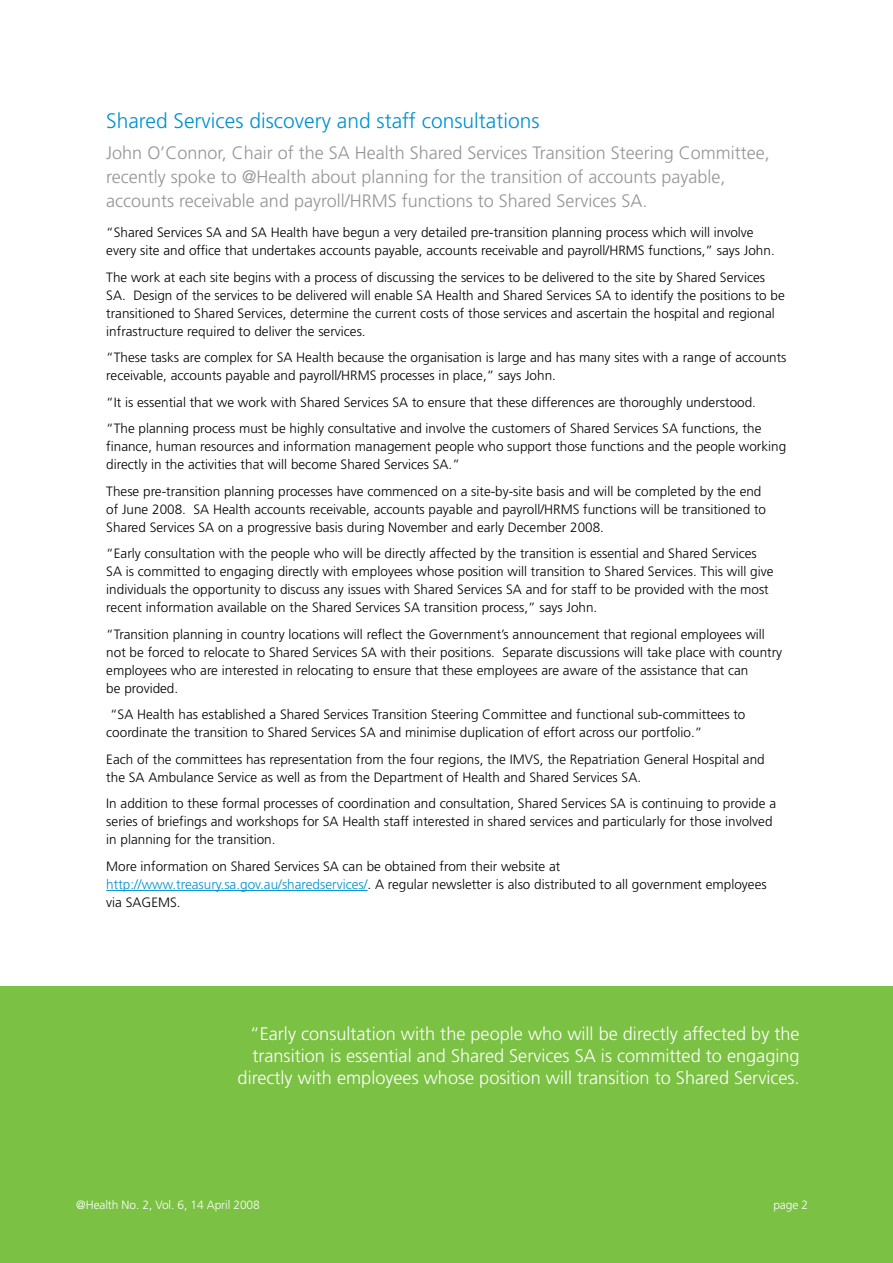
<style>
.page{position:relative;width:893px;height:1263px;background:#fff}
.page>*{position:absolute;margin:0;border:0;box-sizing:border-box;transform-origin:0 0}
.t1{font:300 21px "Frutiger";color:#0092cf}
.t2{font:300 18.15px/21.8px "Frutiger";color:#fff;text-align:right}
.t3{font:300 18px/24px "Frutiger";color:#939598}
.t4{font:300 13.5px/18px "Frutiger";color:#000}
.t5{font:300 12px "Frutiger";letter-spacing:-.01em;color:#fff}
.s1{color:#0092cf}
</style>
<div class="page">
<div style="left:0;top:986px;width:893px;height:277px;background:#7bc143"></div>
<hr style="left:106px;top:890px;width:261px;height:1px;background:#0092cf">
<h1 class="t1" style="left:106px;top:109px;width:435px">Shared Services discovery and staff consultations</h1>
<p class="t3" style="left:106px;top:141px;width:665px">John O’Connor, Chair of the SA Health Shared Services Transition Steering Committee, recently spoke to @Health about planning for the transition of accounts payable, accounts receivable and payroll/HRMS functions to Shared Services SA.</p>
<p class="t4" style="left:106px;top:224px;width:670px">“Shared Services SA and SA Health have begun a very detailed pre-transition planning process which will involve every site and office that undertakes accounts payable, accounts receivable and payroll/HRMS functions,” says John.</p>
<p class="t4" style="left:106px;top:268px;width:680px">The work at each site begins with a process of discussing the services to be delivered to the site by Shared Services SA. Design of the services to be delivered will enable SA Health and Shared Services SA to identify the positions to be transitioned to Shared Services, determine the current costs of those services and ascertain the hospital and regional infrastructure required to deliver the services.</p>
<p class="t4" style="left:106px;top:349px;width:682px">“These tasks are complex for SA Health because the organisation is large and has many sites with a range of accounts receivable, accounts payable and payroll/HRMS processes in place,” says John.</p>
<p class="t4" style="left:106px;top:389px;width:657px;line-height:26.5px">“It is essential that we work with Shared Services SA to ensure that these differences are thoroughly understood. “The planning process must be highly consultative and involve the customers of Shared Services SA functions, the</p>
<p class="t4" style="left:106px;top:438px;width:681px">finance, human resources and information management people who support those functions and the people working directly in the activities that will become Shared Services SA.”</p>
<p class="t4" style="left:106px;top:482px;width:661px">These pre-transition planning processes have commenced on a site-by-site basis and will be completed by the end of June 2008. SA Health accounts receivable, accounts payable and payroll/HRMS functions will be transitioned to<br>Shared Services SA on a progressive basis during November and early December 2008.</p>
<p class="t4" style="left:106px;top:545px;width:669px">“Early consultation with the people who will be directly affected by the transition is essential and Shared Services SA is committed to engaging directly with employees whose position will transition to Shared Services. This will give individuals the opportunity to discuss any issues with Shared Services SA and for staff to be provided with the most recent information available on the Shared Services SA transition process,” says John.</p>
<p class="t4" style="left:106px;top:625px;width:677px">“Transition planning in country locations will reflect the Government’s announcement that regional employees will not be forced to relocate to Shared Services SA with their positions. Separate discussions will take place with country employees who are interested in relocating to ensure that these employees are aware of the assistance that can<br>be provided.</p>
<p class="t4" style="left:106px;top:706px;width:641px">“SA Health has established a Shared Services Transition Steering Committee and functional sub-committees to coordinate the transition to Shared Services SA and minimise duplication of effort across our portfolio.”</p>
<p class="t4" style="left:106px;top:750px;width:660px">Each of the committees has representation from the four regions, the IMVS, the Repatriation General Hospital and the SA Ambulance Service as well as from the Department of Health and Shared Services SA.</p>
<p class="t4" style="left:106px;top:795px;width:671px">In addition to these formal processes of coordination and consultation, Shared Services SA is continuing to provide a series of briefings and workshops for SA Health staff interested in shared services and particularly for those involved in planning for the transition.</p>
<p class="t4" style="left:106px;top:857px;width:662px">More information on Shared Services SA can be obtained from their website at <span class="s1">http://www.treasury.sa.gov.au/sharedservices/</span>. A regular newsletter is also distributed to all government employees via SAGEMS.</p>
<h2 class="t2" style="left:238px;top:1023px;width:564px">“Early consultation with the people who will be directly affected by the transition is essential and Shared Services SA is committed to engaging directly with employees whose position will transition to Shared Services.</h2>
<p class="t5" style="left:76px;top:1198px;width:185px">@Health No. 2, Vol. 6, 14 April 2008</p>
<p class="t5" style="left:773px;top:1198px;width:36px">page 2</p>
</div>
